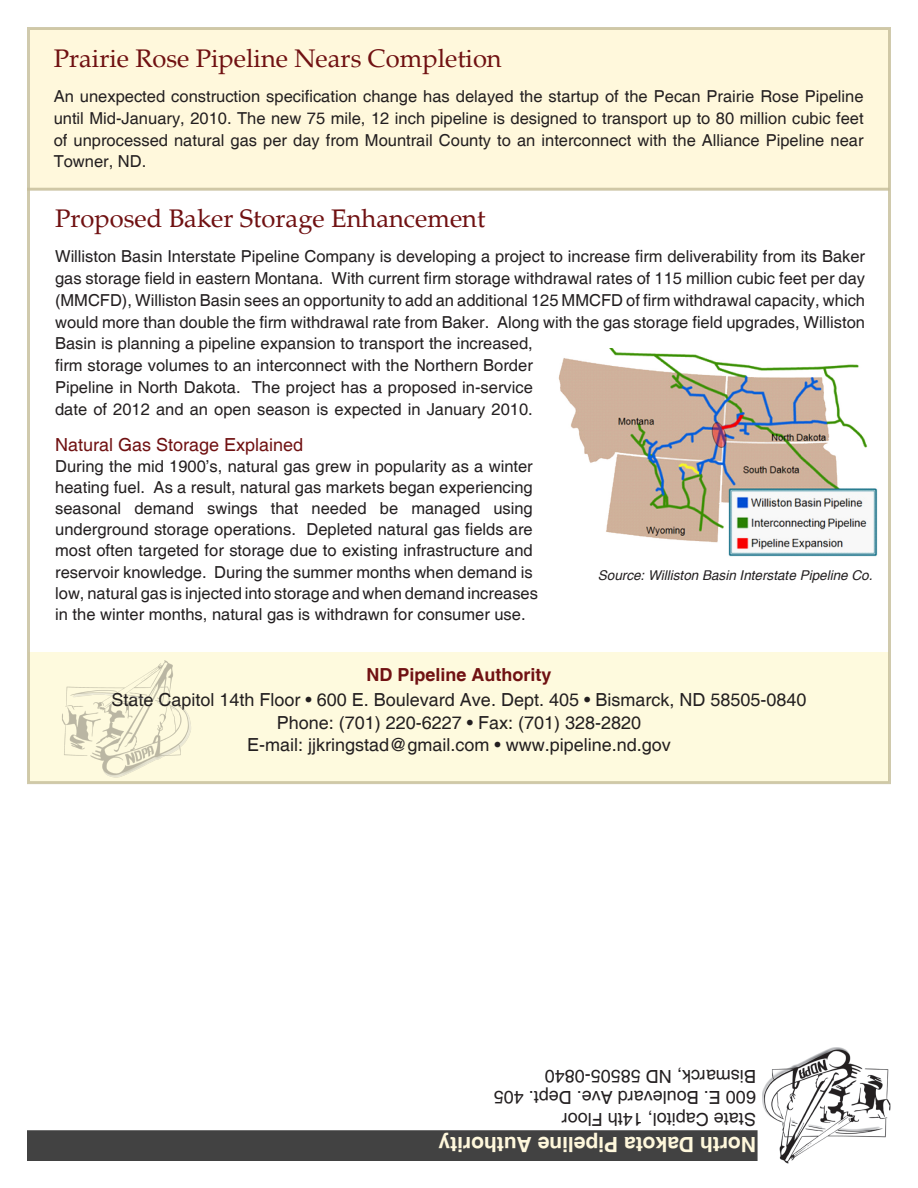
<style>
.page{position:relative;width:918px;height:1188px;background:#fff}
.page>*{position:absolute;margin:0;border:0;box-sizing:border-box;transform-origin:0 0}
.t1{font:25.5px "Palatino";color:#701112}
.t2{font:700 21px "Helvetica";color:#fff8dc}
.t3{font:18px/22.5px "Helvetica";color:#231f20;text-align:center}
.t4{font:18px "Helvetica";color:#701112}
.t5{font:700 18px "Helvetica";color:#701112}
.t6{font:16.5px/21.8px "Helvetica";color:#231f20}
.t7{font:italic 13.5px "Helvetica";color:#231f20}
</style>
<div class="page">
<div style="left:30px;top:28px;width:860px;height:162px;background:#fff8dc"></div>
<hr style="left:27px;top:188px;width:863px;height:3px;background:#c5bd99">
<div style="left:28px;top:652px;width:861px;height:130px;background:#fefade"></div>
<div style="left:27px;top:1130px;width:731px;height:31px;background:#424242;border:2px solid #424242"></div>
<img style="left:762px;top:1047px;width:129px;height:117px">
<img style="left:62px;top:660px;width:129px;height:118px">
<img style="left:558px;top:349px;width:320px;height:208px">
<h1 class="t1" style="left:54px;top:43px;width:450px">Prairie Rose Pipeline Nears Completion</h1>
<p class="t6" style="left:54px;top:86px;width:811px;text-align:justify">An unexpected construction specification change has delayed the startup of the Pecan Prairie Rose Pipeline until Mid-January, 2010. The new 75 mile, 12 inch pipeline is designed to transport up to 80 million cubic feet of unprocessed natural gas per day from Mountrail County to an interconnect with the Alliance Pipeline near Towner, ND.</p>
<h1 class="t1" style="left:55px;top:203px;width:432px">Proposed Baker Storage Enhancement</h1>
<p class="t6" style="left:55px;top:246px;width:812px">Williston Basin Interstate Pipeline Company is developing a project to increase firm deliverability from its Baker gas storage field in eastern Montana. With current firm storage withdrawal rates of 115 million cubic feet per day (MMCFD), Williston Basin sees an opportunity to add an additional 125 MMCFD of firm withdrawal capacity, which would more than double the firm withdrawal rate from Baker. Along with the gas storage field upgrades, Williston Basin is planning a pipeline expansion to transport the increased,<br>firm storage volumes to an interconnect with the Northern Border<br>Pipeline in North Dakota. The project has a proposed in-service<br>date of 2012 and an open season is expected in January 2010.</p>
<p class="t4" style="left:55px;top:435px;width:250px">Natural Gas Storage Explained</p>
<p class="t6" style="left:55px;top:457px;width:484px;line-height:21.1px">During the mid 1900’s, natural gas grew in popularity as a winter heating fuel. As a result, natural gas markets began experiencing seasonal demand swings that needed be managed using underground storage operations. Depleted natural gas fields are most often targeted for storage due to existing infrastructure and reservoir knowledge. During the summer months when demand is low, natural gas is injected into storage and when demand increases in the winter months, natural gas is withdrawn for consumer use.</p>
<p class="t7" style="left:598px;top:568px;width:276px">Source: Williston Basin Interstate Pipeline Co.</p>
<p class="t5" style="left:366px;top:664px;width:187px">ND Pipeline Authority</p>
<p class="t3" style="left:112px;top:690px;width:696px">State Capitol 14th Floor • 600 E. Boulevard Ave. Dept. 405 • Bismarck, ND 58505-0840<br>Phone: (701) 220-6227 • Fax: (701) 328-2820<br>E-mail: jjkringstad@gmail.com • www.pipeline.nd.gov</p>
<p class="t3" style="left:756px;top:1129px;width:264px;line-height:21.6px;text-align:left;rotate:-180deg">State Capitol, 14th Floor<br>600 E. Boulevard Ave. Dept. 405<br>Bismarck, ND 58505-0840</p>
<p class="t2" style="left:756px;top:1157px;width:319px;rotate:-180deg">North Dakota Pipeline Authority</p>
</div>
